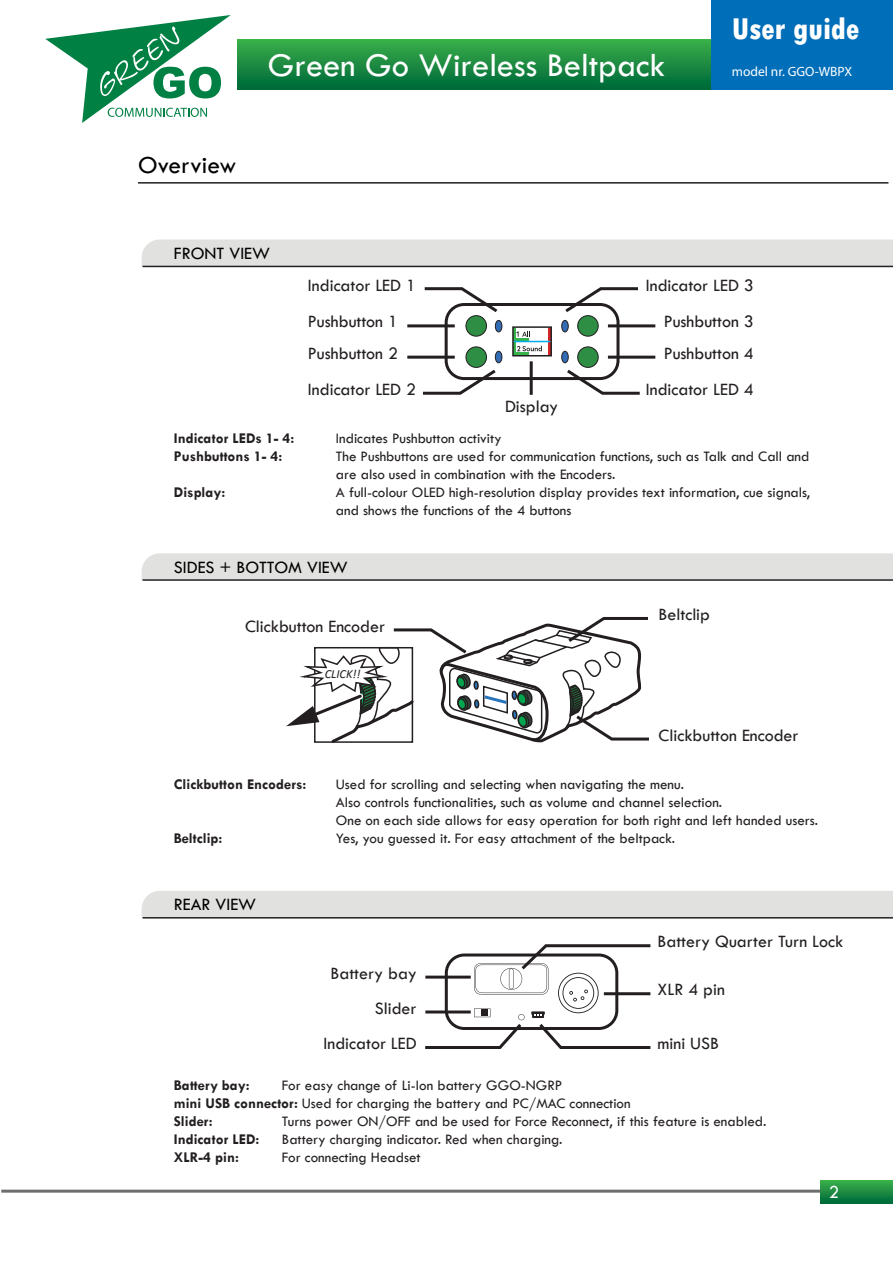
<style>
.page{position:relative;width:893px;height:1263px;background:#fff}
.page>*{position:absolute;margin:0;border:0;box-sizing:border-box;transform-origin:0 0}
.t1{font:34.5px "Tw Cen";color:#fff}
.t2{font:800 condensed 31.5px "Tw Cen";color:#fff}
.t3{font:25.5px "Tw Cen";color:#000}
.t4{font:18.9px "Tw Cen";color:#fff}
.t5{font:18px/35.8px "Tw Cen";color:#231f20}
.t6{font:18px "Tw Cen";color:#000}
.t7{font:15px/18px "Tw Cen";color:#231f20}
.t8{font:700 15px "Tw Cen";color:#231f20}
.t9{font:13.5px "Myriad Pro";color:#fff}
.t10{font:italic 12.45px "Calibri";color:#231f20}
.s1{font-weight:700}
</style>
<div class="page">
<div style="left:142px;top:891px;width:751px;height:26px;background:#e1e1e0"></div>
<div style="left:142px;top:553px;width:751px;height:26px;background:#e1e1e0"></div>
<svg style="left:820px;top:1180px;width:72px;height:23px;background:#1d8d41"></svg>
<hr style="left:1px;top:1190px;width:819px;height:3px;background:#6d6f6d">
<hr style="left:138px;top:182px;width:750px;height:2px;background:#231f20">
<hr style="left:142px;top:579px;width:751px;height:2px;background:#231f20">
<hr style="left:142px;top:917px;width:751px;height:1px;background:#231f20">
<svg style="left:548px;top:329px;width:1px;height:24px"></svg>
<svg style="left:515px;top:329px;width:27px;height:24px"></svg>
<hr style="left:514px;top:341px;width:36px;height:1px;background:#00aeef">
<div style="left:512px;top:326px;width:40px;height:30px;border:2px solid #231f20"></div>
<div style="left:445px;top:303px;width:174px;height:77px;border:3px solid #231f20;border-radius:18px"></div>
<svg style="left:561px;top:346px;width:82px;height:49px"></svg>
<svg style="left:561px;top:287px;width:80px;height:50px"></svg>
<svg style="left:420px;top:346px;width:82px;height:49px"></svg>
<svg style="left:422px;top:287px;width:80px;height:50px"></svg>
<hr style="left:407px;top:324px;width:48px;height:3px;background:#231f20">
<hr style="left:407px;top:356px;width:48px;height:3px;background:#231f20">
<hr style="left:530px;top:361px;width:3px;height:34px;background:#231f20">
<hr style="left:608px;top:324px;width:47px;height:3px;background:#231f20">
<hr style="left:608px;top:356px;width:47px;height:3px;background:#231f20">
<svg style="left:425px;top:944px;width:226px;height:105px"></svg>
<svg style="left:142px;top:239px;width:751px;height:27px;background:#dfdfde"></svg>
<hr style="left:142px;top:266px;width:751px;height:1px;background:#231f20">
<svg style="left:286px;top:617px;width:363px;height:126px"></svg>
<div style="left:237px;top:39px;width:656px;height:51px;background:linear-gradient(to bottom,#3cb04a,#006739)"></div>
<div style="left:711px;top:0;width:182px;height:90px;background:#006eb9"></div>
<svg style="left:45px;top:15px;width:186px;height:108px"></svg>
<h3 class="t3" style="left:138px;top:151px;width:100px">Overview</h3>
<h1 class="t1" style="left:268px;top:47px;width:399px">Green Go Wireless Beltpack</h1>
<p class="t6" style="left:174px;top:244px;width:98px">FRONT VIEW</p>
<h2 class="t2" style="left:732px;top:12px;width:129px">User guide</h2>
<p class="t9" style="left:732px;top:64px;width:122px">model nr. GGO-WBPX</p>
<p class="t5" style="left:308px;top:268px;width:110px">Indicator LED 1<br>Pushbutton 1</p>
<p class="t5" style="left:308px;top:335px;width:92px">Pushbutton 2</p>
<p class="t5" style="left:308px;top:371px;width:110px">Indicator LED 2</p>
<p class="t5" style="left:505px;top:389px;width:55px">Display</p>
<p class="t5" style="left:646px;top:268px;width:110px">Indicator LED 3</p>
<p class="t5" style="left:664px;top:306px;width:92px;line-height:31.5px">Pushbutton 3<br>Pushbutton 4</p>
<p class="t5" style="left:646px;top:371px;width:110px">Indicator LED 4</p>
<p class="t8" style="left:174px;top:431px;width:122px">Indicator LEDs 1- 4:</p>
<p class="t7" style="left:336px;top:430px;width:167px">Indicates Pushbutton activity</p>
<p class="t8" style="left:174px;top:449px;width:110px">Pushbuttons 1- 4:</p>
<p class="t7" style="left:336px;top:448px;width:475px">The Pushbuttons are used for communication functions, such as Talk and Call and are also used in combination with the Encoders.</p>
<p class="t8" style="left:174px;top:485px;width:53px">Display:</p>
<p class="t7" style="left:336px;top:484px;width:476px">A full-colour OLED high-resolution display provides text information, cue signals, and shows the functions of the 4 buttons</p>
<p class="t6" style="left:174px;top:557px;width:175px">SIDES + BOTTOM VIEW</p>
<p class="t5" style="left:245px;top:609px;width:141px">Clickbutton Encoder</p>
<p class="t10" style="left:325px;top:669px;width:37px">CLICK!!</p>
<p class="t5" style="left:659px;top:596px;width:53px">Beltclip</p>
<p class="t5" style="left:659px;top:717px;width:141px">Clickbutton Encoder</p>
<p class="t8" style="left:174px;top:776px;width:134px">Clickbutton Encoders:</p>
<p class="t7" style="left:336px;top:775px;width:484px">Used for scrolling and selecting when navigating the menu.<br>Also controls functionalities, such as volume and channel selection.<br>One on each side allows for easy operation for both right and left handed users.</p>
<p class="t8" style="left:174px;top:830px;width:50px">Beltclip:</p>
<p class="t7" style="left:336px;top:829px;width:341px">Yes, you guessed it. For easy attachment of the beltpack.</p>
<p class="t6" style="left:174px;top:895px;width:84px">REAR VIEW</p>
<p class="t5" style="left:330px;top:955px;width:88px">Battery bay</p>
<p class="t5" style="left:375px;top:991px;width:43px">Slider</p>
<p class="t5" style="left:324px;top:1025px;width:95px">Indicator LED</p>
<p class="t5" style="left:657px;top:923px;width:187px">Battery Quarter Turn Lock</p>
<p class="t5" style="left:657px;top:972px;width:69px">XLR 4 pin</p>
<p class="t5" style="left:657px;top:1025px;width:63px">mini USB</p>
<p class="t8" style="left:174px;top:1077px;width:77px">Battery bay:</p>
<p class="t7" style="left:174px;top:1076px;width:458px;text-indent:108px">For easy change of Li-Ion battery GGO-NGRP<br><span class="s1">mini USB connector:</span> Used for charging the battery and PC/MAC connection<br><span class="s1">Slider:</span></p>
<p class="t7" style="left:282px;top:1112px;width:486px">Turns power ON/OFF and be used for Force Reconnect, if this feature is enabled.</p>
<p class="t8" style="left:174px;top:1131px;width:87px">Indicator LED:</p>
<p class="t7" style="left:282px;top:1130px;width:282px">Battery charging indicator. Red when charging.</p>
<p class="t8" style="left:174px;top:1149px;width:67px">XLR-4 pin:</p>
<p class="t7" style="left:282px;top:1148px;width:140px">For connecting Headset</p>
<p class="t4" style="left:829px;top:1181px;width:12px">2</p>
</div>
